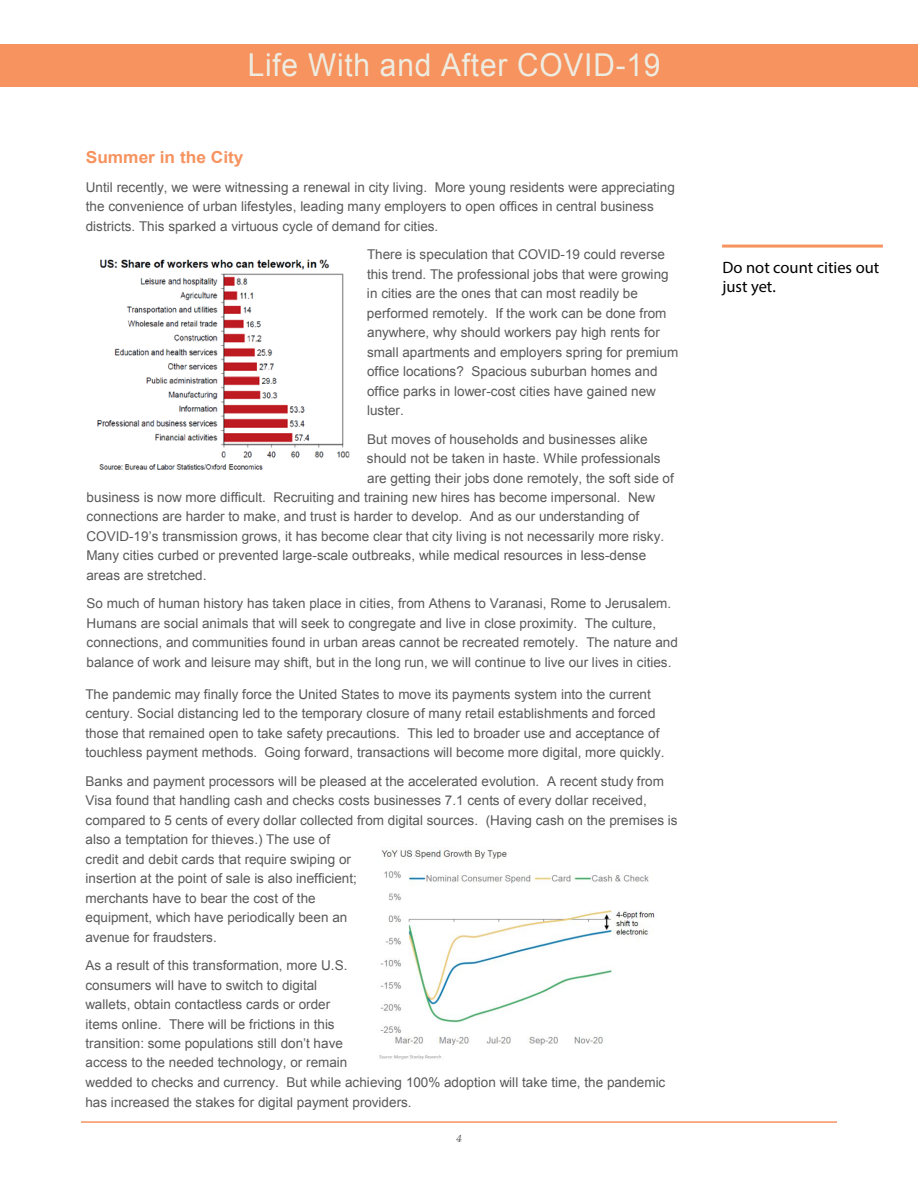
<style>
.page{position:relative;width:918px;height:1188px;background:#fff}
.page>*{position:absolute;margin:0;border:0;box-sizing:border-box;transform-origin:0 0}
.t1{font:31.5px "Arial";letter-spacing:.025em;color:#eeece1;scale:.95 1}
.t2{font:16.5px/19.8px "Myriad Pro";color:#000}
.t3{font:700 16.5px "Arial";color:#f6935f;scale:1.05 1}
.t4{font:13.5px/19.5px "Arial";letter-spacing:.005em;color:#595959}
.t5{font:italic 10.5px "Book Antiqua";color:#555759;scale:1.13 1}
</style>
<div class="page">
<hr style="left:81px;top:1121px;width:756px;height:2px;background:#f6935f">
<div style="left:0;top:44px;width:918px;height:43px;background:#f6935f"></div>
<hr style="left:722px;top:245px;width:161px;height:3px;background:#f6935f">
<img style="left:97px;top:259px;width:253px;height:211px">
<img style="left:379px;top:847px;width:276px;height:213px">
<h1 class="t1" style="left:248px;top:45px;width:436px">Life With and After COVID-19</h1>
<p class="t3" style="left:86px;top:147px;width:152px">Summer in the City</p>
<p class="t4" style="left:86px;top:177px;width:591px">Until recently, we were witnessing a renewal in city living. More young residents were appreciating the convenience of urban lifestyles, leading many employers to open offices in central business districts. This sparked a virtuous cycle of demand for cities.</p>
<p class="t4" style="left:367px;top:245px;width:313px">There is speculation that COVID-19 could reverse this trend. The professional jobs that were growing in cities are the ones that can most readily be performed remotely. If the work can be done from anywhere, why should workers pay high rents for small apartments and employers spring for premium office locations? Spacious suburban homes and office parks in lower-cost cities have gained new luster.</p>
<p class="t4" style="left:367px;top:429px;width:282px">But moves of households and businesses alike</p>
<p class="t4" style="left:367px;top:449px;width:295px">should not be taken in haste. While professionals</p>
<p class="t4" style="left:367px;top:468px;width:308px">are getting their jobs done remotely, the soft side of</p>
<p class="t4" style="left:87px;top:487px;width:570px">business is now more difficult. Recruiting and training new hires has become impersonal. New</p>
<p class="t4" style="left:87px;top:507px;width:554px">connections are harder to make, and trust is harder to develop. And as our understanding of</p>
<p class="t4" style="left:87px;top:526px;width:579px">COVID-19’s transmission grows, it has become clear that city living is not necessarily more risky.</p>
<p class="t4" style="left:86px;top:546px;width:561px">Many cities curbed or prevented large-scale outbreaks, while medical resources in less-dense</p>
<p class="t4" style="left:86px;top:565px;width:122px">areas are stretched.</p>
<p class="t4" style="left:86px;top:594px;width:593px">So much of human history has taken place in cities, from Athens to Varanasi, Rome to Jerusalem.<br>Humans are social animals that will seek to congregate and live in close proximity. The culture, connections, and communities found in urban areas cannot be recreated remotely. The nature and balance of work and leisure may shift, but in the long run, we will continue to live our lives in cities.</p>
<p class="t4" style="left:85px;top:684px;width:581px">The pandemic may finally force the United States to move its payments system into the current century. Social distancing led to the temporary closure of many retail establishments and forced those that remained open to take safety precautions. This led to broader use and acceptance of touchless payment methods. Going forward, transactions will become more digital, more quickly.</p>
<p class="t4" style="left:85px;top:771px;width:594px">Banks and payment processors will be pleased at the accelerated evolution. A recent study from Visa found that handling cash and checks costs businesses 7.1 cents of every dollar received, compared to 5 cents of every dollar collected from digital sources. (Having cash on the premises is also a temptation for thieves.) The use of<br>credit and debit cards that require swiping or<br>insertion at the point of sale is also inefficient;<br>merchants have to bear the cost of the<br>equipment, which have periodically been an<br>avenue for fraudsters.</p>
<p class="t4" style="left:85px;top:956px;width:582px">As a result of this transformation, more U.S.<br>consumers will have to switch to digital<br>wallets, obtain contactless cards or order<br>items online. There will be frictions in this<br>transition: some populations still don’t have<br>access to the needed technology, or remain<br>wedded to checks and currency. But while achieving 100% adoption will take time, the pandemic has increased the stakes for digital payment providers.</p>
<p class="t5" style="left:456px;top:1132px;width:7px">4</p>
<p class="t2" style="left:723px;top:257px;width:158px">Do not count cities out just yet.</p>
</div>
